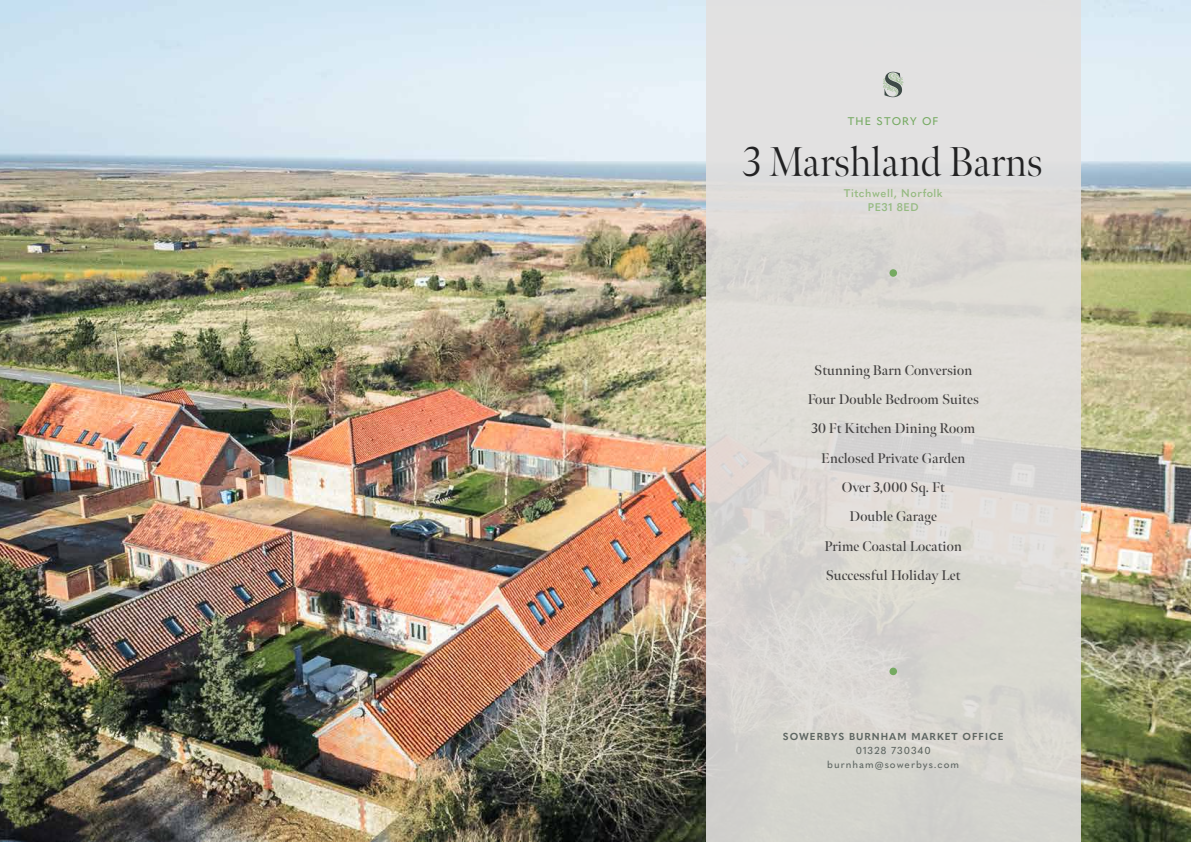
<style>
.page{position:relative;width:1191px;height:842px;background:#fff}
.page>*{position:absolute;margin:0;border:0;box-sizing:border-box;transform-origin:0 0}
.t1{font:300 41.5px "Meno Banner";color:#222223}
.t2{font:600 14px/29.3px "Meno Banner";letter-spacing:.01em;color:#434141;text-align:center}
.t3{font:600 11px/14px "Quasimoda";letter-spacing:.05em;color:#96ba81;text-align:center}
.t4{font:500 11px "Quasimoda";letter-spacing:.1em;color:#76aa62}
.t5{font:500 10px/14px "Quasimoda";letter-spacing:.1em;color:#5e6662;text-align:center}
.t6{font:700 10px "Quasimoda";letter-spacing:.1em;color:#5e6662}
</style>
<div class="page">
<img style="left:0;top:0;width:1191px;height:842px">
<div style="left:706px;top:0;width:374px;height:842px;background:#dddbd6"></div>
<div style="left:889px;top:269px;width:8px;height:8px;background:#76aa62;border-radius:50%"></div>
<div style="left:889px;top:668px;width:8px;height:7px;background:#76aa62;border-radius:50%"></div>
<svg style="left:882px;top:72px;width:21px;height:25px"></svg>
<p class="t4" style="left:848px;top:113px;width:92px">THE STORY OF</p>
<h1 class="t1" style="left:743px;top:137px;width:301px">3 Marshland Barns</h1>
<p class="t3" style="left:843px;top:186px;width:100px">Titchwell, Norfolk<br>PE31 8ED</p>
<p class="t2" style="left:807px;top:355px;width:173px">Stunning Barn Conversion<br>Four Double Bedroom Suites<br>30 Ft Kitchen Dining Room<br>Enclosed Private Garden<br>Over 3,000 Sq. Ft<br>Double Garage<br>Prime Coastal Location<br>Successful Holiday Let</p>
<p class="t6" style="left:783px;top:728px;width:222px">SOWERBYS BURNHAM MARKET OFFICE</p>
<p class="t5" style="left:827px;top:742px;width:133px">01328 730340 burnham@sowerbys.com</p>
</div>
